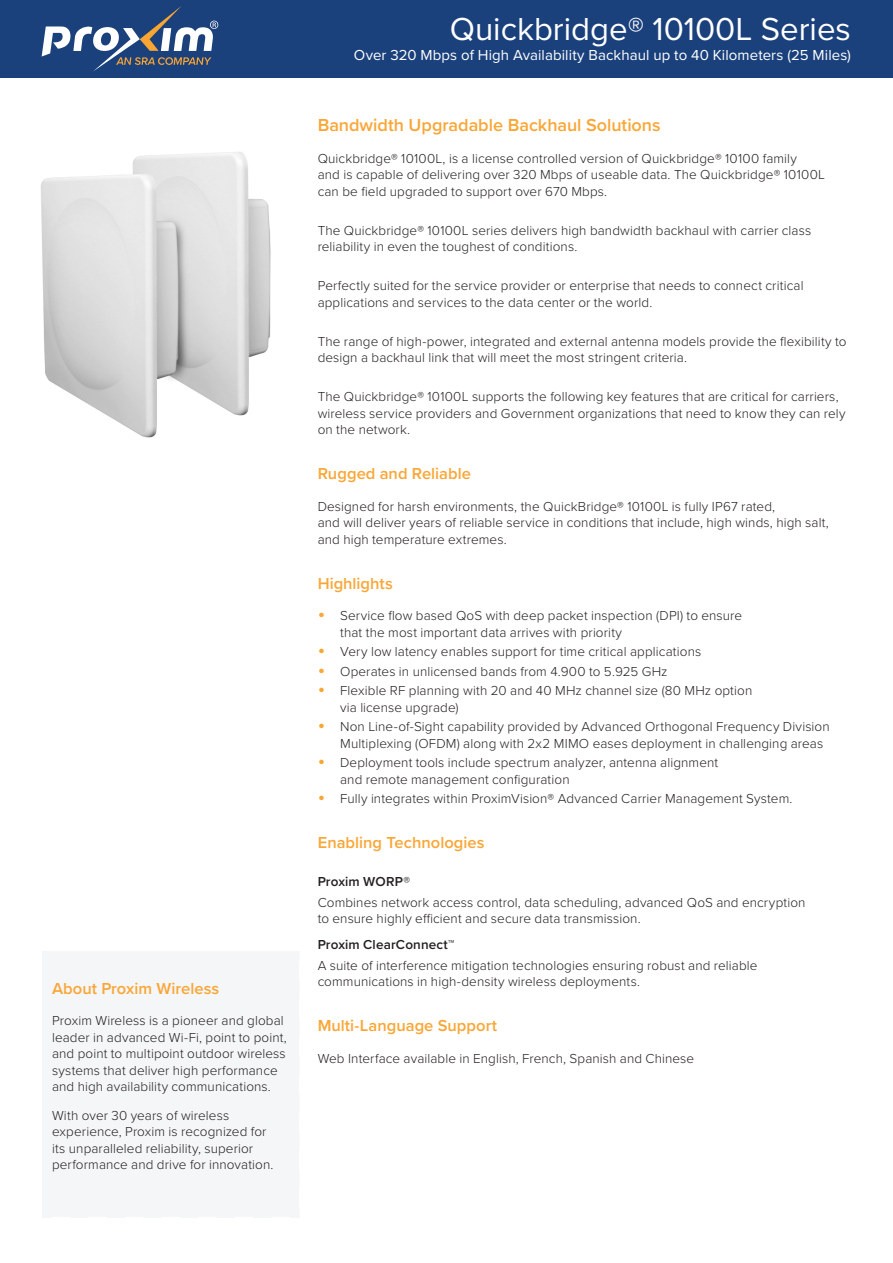
<style>
.page{position:relative;width:893px;height:1263px;background:#fff}
.page>*{position:absolute;margin:0;border:0;box-sizing:border-box;transform-origin:0 0}
.Heading_1_01{font:33px "Proxima Nova";color:#fff}
.Heading_2{font:600 18px "Proxima Nova";color:#faa636}
.Heading_3{font:600 16.5px "Proxima Nova";color:#faa636}
.Heading_2_Caption{font:15px "Proxima Nova";letter-spacing:.005em;color:#fff}
.Body_Text_1{font:300 13.5px/16.5px "Proxima Nova";letter-spacing:.01em;color:#231f20}
.Body_Text_1_copy{font:300 13.5px "Proxima Nova";letter-spacing:.01em;color:#231f20}
.Heading_3_Key_tech_h{font:600 13.5px "Proxima Nova";letter-spacing:.01em;color:#231f20}
.s1{font-weight:400;font-size:21px;color:#faa636}
</style>
<div class="page">
<div style="left:0;top:0;width:893px;height:77px;background:#1a417c"></div>
<svg style="left:42px;top:6px;width:176px;height:65px"></svg>
<div style="left:42px;top:951px;width:257px;height:267px;background:#f4f6f8"></div>
<img style="left:41px;top:152px;width:230px;height:286px">
<p class="Heading_3" style="left:52px;top:976px;width:169px">About Proxim Wireless</p>
<p class="Body_Text_1" style="left:52px;top:1012px;width:236px">Proxim Wireless is a pioneer and global leader in advanced Wi-Fi, point to point, and point to multipoint outdoor wireless systems that deliver high performance and high availability communications.</p>
<p class="Body_Text_1" style="left:52px;top:1106px;width:223px">With over 30 years of wireless experience, Proxim is recognized for its unparalleled reliability, superior performance and drive for innovation.</p>
<p class="Heading_1_01" style="left:450px;top:5px;width:403px">Quickbridge® 10100L Series</p>
<p class="Heading_2_Caption" style="left:354px;top:44px;width:498px">Over 320 Mbps of High Availability Backhaul up to 40 Kilometers (25 Miles)</p>
<p class="Heading_2" style="left:318px;top:112px;width:344px">Bandwidth Upgradable Backhaul Solutions</p>
<p class="Body_Text_1" style="left:318px;top:149px;width:509px">Quickbridge® 10100L, is a license controlled version of Quickbridge® 10100 family<br>and is capable of delivering over 320 Mbps of useable data. The Quickbridge® 10100L can be field upgraded to support over 670 Mbps.</p>
<p class="Body_Text_1" style="left:318px;top:221px;width:495px">The Quickbridge® 10100L series delivers high bandwidth backhaul with carrier class reliability in even the toughest of conditions.</p>
<p class="Body_Text_1" style="left:318px;top:277px;width:487px">Perfectly suited for the service provider or enterprise that needs to connect critical applications and services to the data center or the world.</p>
<p class="Body_Text_1" style="left:318px;top:332px;width:530px">The range of high-power, integrated and external antenna models provide the flexibility to design a backhaul link that will meet the most stringent criteria.</p>
<p class="Body_Text_1" style="left:318px;top:388px;width:529px">The Quickbridge® 10100L supports the following key features that are critical for carriers, wireless service providers and Government organizations that need to know they can rely on the network.</p>
<p class="Heading_3" style="left:318px;top:461px;width:155px">Rugged and Reliable</p>
<p class="Body_Text_1" style="left:318px;top:497px;width:513px">Designed for harsh environments, the QuickBridge® 10100L is fully IP67 rated,<br>and will deliver years of reliable service in conditions that include, high winds, high salt, and high temperature extremes.</p>
<p class="Heading_3" style="left:318px;top:571px;width:77px">Highlights</p>
<p class="Body_Text_1" style="left:340px;top:607px;width:403px;text-indent:-22px"><span class="s1">•</span> Service flow based QoS with deep packet inspection (DPI) to ensure that the most important data arrives with priority</p>
<p class="Body_Text_1" style="left:318px;top:643px;width:385px"><span class="s1">•</span> Very low latency enables support for time critical applications</p>
<p class="Body_Text_1" style="left:318px;top:662px;width:351px"><span class="s1">•</span> Operates in unlicensed bands from 4.900 to 5.925 GHz</p>
<p class="Body_Text_1" style="left:340px;top:682px;width:414px;text-indent:-22px"><span class="s1">•</span> Flexible RF planning with 20 and 40 MHz channel size (80 MHz option via license upgrade)</p>
<p class="Body_Text_1" style="left:340px;top:718px;width:491px;text-indent:-22px"><span class="s1">•</span> Non Line-of-Sight capability provided by Advanced Orthogonal Frequency Division<br>Multiplexing (OFDM) along with 2x2 MIMO eases deployment in challenging areas</p>
<p class="Body_Text_1" style="left:340px;top:754px;width:380px;text-indent:-22px"><span class="s1">•</span> Deployment tools include spectrum analyzer, antenna alignment and remote management configuration</p>
<p class="Body_Text_1" style="left:318px;top:790px;width:476px"><span class="s1">•</span> Fully integrates within ProximVision® Advanced Carrier Management System.</p>
<p class="Heading_3" style="left:318px;top:830px;width:168px">Enabling Technologies</p>
<p class="Heading_3_Key_tech_h" style="left:318px;top:871px;width:94px">Proxim WORP®</p>
<p class="Body_Text_1" style="left:318px;top:893px;width:489px">Combines network access control, data scheduling, advanced QoS and encryption to ensure highly efficient and secure data transmission.</p>
<p class="Heading_3_Key_tech_h" style="left:318px;top:934px;width:138px">Proxim ClearConnect™</p>
<p class="Body_Text_1" style="left:318px;top:956px;width:441px">A suite of interference mitigation technologies ensuring robust and reliable communications in high-density wireless deployments.</p>
<p class="Heading_3" style="left:318px;top:1013px;width:181px">Multi-Language Support</p>
<p class="Body_Text_1_copy" style="left:318px;top:1048px;width:378px">Web Interface available in English, French, Spanish and Chinese</p>
</div>
